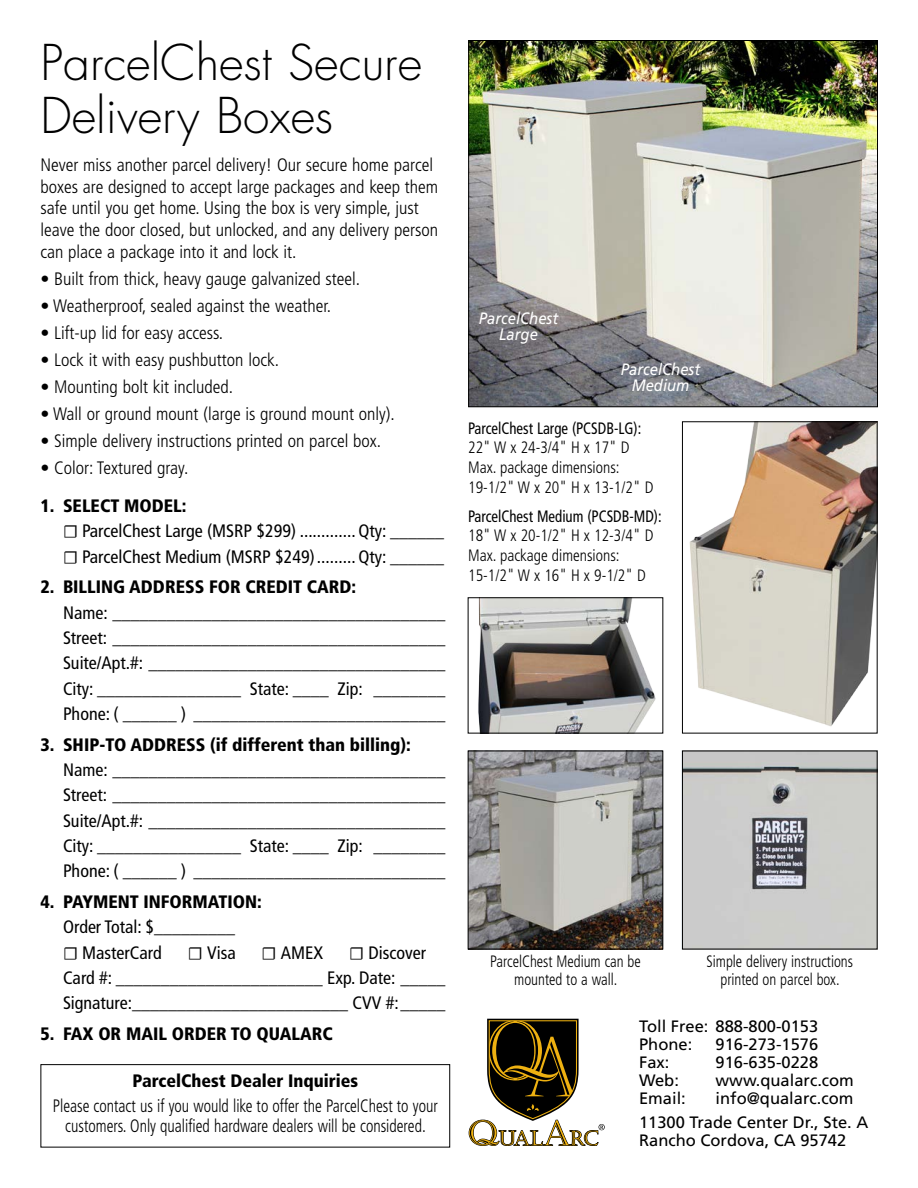
<style>
.page{position:relative;width:918px;height:1188px;background:#fff}
.page>*{position:absolute;margin:0;border:0;box-sizing:border-box;transform-origin:0 0}
.t1{font:300 48px/52.5px "Futura Std";color:#000}
.t2{font:condensed 18px/25.3px "Frutiger LT Std";color:#000}
.t3{font:300 condensed 18px/21.6px "Frutiger LT Std";color:#000}
.t4{font:900 condensed 18px "Frutiger LT Std";color:#000}
.t5{font:300 condensed 18px/19.5px "Frutiger LT Std";color:#000;text-align:center;scale:.88 1}
.t6{font:16.5px/18px "Frutiger LT Std";color:#000}
.t7{font:300 condensed 16.5px/19.8px "Frutiger LT Std";color:#000;scale:.95 1}
.t8{font:300 condensed 16.5px/18px "Frutiger LT Std";color:#000;text-align:center;scale:.9 1}
.t9{font:condensed 16.5px "Frutiger LT Std";color:#000;scale:.9 1}
.t10{font:italic 16.5px/16.5px "Frutiger LT Std";color:#fff;text-align:center;scale:.9 1}
.s1{font-weight:900}
.s2{font-family:"Minion Pro";font-weight:500;font-stretch:normal}
</style>
<div class="page">
<svg style="left:469px;top:1019px;width:136px;height:127px"></svg>
<img style="left:470px;top:42px;width:406px;height:363px">
<div style="left:468px;top:40px;width:410px;height:367px;border:1px solid #000"></div>
<img style="left:470px;top:753px;width:191px;height:194px">
<div style="left:468px;top:751px;width:195px;height:198px;border:1px solid #000"></div>
<img style="left:689px;top:423px;width:187px;height:304px">
<div style="left:682px;top:421px;width:196px;height:313px;border:1px solid #000"></div>
<div style="left:40px;top:1064px;width:410px;height:84px;border:1px solid #000"></div>
<img style="left:478px;top:599px;width:178px;height:133px">
<div style="left:468px;top:597px;width:195px;height:137px;border:1px solid #000"></div>
<img style="left:684px;top:753px;width:192px;height:194px">
<h1 class="t1" style="left:40px;top:38px;width:383px">ParcelChest Secure<br>Delivery Boxes</h1>
<p class="t3" style="left:40px;top:154px;width:399px">Never miss another parcel delivery! Our secure home parcel boxes are designed to accept large packages and keep them safe until you get home. Using the box is very simple, just leave the door closed, but unlocked, and any delivery person can place a package into it and lock it.</p>
<p class="t3" style="left:40px;top:268px;width:321px">• Built from thick, heavy gauge galvanized steel.</p>
<p class="t3" style="left:40px;top:295px;width:292px">• Weatherproof, sealed against the weather.</p>
<p class="t3" style="left:40px;top:322px;width:184px">• Lift-up lid for easy access.</p>
<p class="t3" style="left:40px;top:349px;width:240px">• Lock it with easy pushbutton lock.</p>
<p class="t3" style="left:40px;top:376px;width:194px">• Mounting bolt kit included.</p>
<p class="t3" style="left:40px;top:403px;width:356px">• Wall or ground mount (large is ground mount only).</p>
<p class="t3" style="left:40px;top:430px;width:342px">• Simple delivery instructions printed on parcel box.</p>
<p class="t3" style="left:40px;top:457px;width:149px">• Color: Textured gray.</p>
<p class="t2" style="left:63px;top:493px;width:383px;text-indent:-22px"><span class="s1">1. SELECT MODEL:<br></span><span class="s2">☐</span> ParcelChest Large (MSRP $299) .............Qty: ______ <span class="s2">☐</span> ParcelChest Medium (MSRP $249).........Qty: ______</p>
<p class="t4" style="left:40px;top:576px;width:317px">2. BILLING ADDRESS FOR CREDIT CARD:</p>
<p class="t2" style="left:63px;top:600px;width:384px;text-align:justify">Name: _____________________________________ Street: _____________________________________ Suite/Apt.#: _________________________________ City: ________________ State: ____ Zip: ________ Phone: ( ______ ) ____________________________</p>
<p class="t4" style="left:40px;top:734px;width:372px">3. SHIP-TO ADDRESS (if different than billing):</p>
<p class="t2" style="left:63px;top:757px;width:384px;text-align:justify">Name: _____________________________________ Street: _____________________________________ Suite/Apt.#: _________________________________ City: ________________ State: ____ Zip: ________ Phone: ( ______ ) ____________________________</p>
<p class="t4" style="left:40px;top:891px;width:223px">4. PAYMENT INFORMATION:</p>
<p class="t2" style="left:63px;top:914px;width:174px">Order Total: $_________ <span class="s2">☐</span> MasterCard</p>
<p class="t2" style="left:63px;top:940px;width:384px;text-indent:286px"><span class="s2">☐</span> Discover<br>Card #: _______________________ Exp. Date: _____<br>Signature:________________________ CVV #:_____</p>
<p class="t4" style="left:40px;top:1023px;width:294px">5. FAX OR MAIL ORDER TO QUALARC</p>
<p class="t2" style="left:188px;top:940px;width:49px"><span class="s2">☐</span> Visa</p>
<p class="t2" style="left:262px;top:940px;width:63px"><span class="s2">☐</span> AMEX</p>
<p class="t4" style="left:132px;top:1070px;width:227px">ParcelChest Dealer Inquiries</p>
<p class="t5" style="left:53px;top:1096px;width:439px">Please contact us if you would like to offer the ParcelChest to your customers. Only qualified hardware dealers will be considered.</p>
<p class="t10" style="left:479px;top:310px;width:90px">ParcelChest<br>Large</p>
<p class="t10" style="left:621px;top:361px;width:90px">ParcelChest<br>Medium</p>
<p class="t9" style="left:468px;top:418px;width:194px">ParcelChest Large (PCSDB-LG):</p>
<p class="t7" style="left:468px;top:438px;width:196px">22" W x 24-3/4" H x 17" D<br>Max. package dimensions:<br>19-1/2" W x 20" H x 13-1/2" D</p>
<p class="t9" style="left:468px;top:506px;width:216px">ParcelChest Medium (PCSDB-MD):</p>
<p class="t7" style="left:468px;top:526px;width:196px">18" W x 20-1/2" H x 12-3/4" D<br>Max. package dimensions:<br>15-1/2" W x 16" H x 9-1/2" D</p>
<p class="t8" style="left:490px;top:952px;width:169px">ParcelChest Medium can be mounted to a wall.</p>
<p class="t8" style="left:707px;top:952px;width:164px">Simple delivery instructions printed on parcel box.</p>
<p class="t6" style="left:639px;top:1017px;width:181px">Toll Free: 888-800-0153<br>Phone:</p>
<p class="t6" style="left:716px;top:1035px;width:104px">916-273-1576</p>
<p class="t6" style="left:639px;top:1053px;width:32px">Fax:</p>
<p class="t6" style="left:716px;top:1053px;width:104px">916-635-0228</p>
<p class="t6" style="left:639px;top:1071px;width:41px">Web:</p>
<p class="t6" style="left:716px;top:1071px;width:140px">www.qualarc.com</p>
<p class="t6" style="left:639px;top:1089px;width:48px">Email:</p>
<p class="t6" style="left:639px;top:1086px;width:231px;line-height:24.8px;text-indent:76px">info@qualarc.com<br>11300 Trade Center Dr., Ste. A</p>
<p class="t6" style="left:639px;top:1132px;width:209px">Rancho Cordova, CA 95742</p>
</div>
